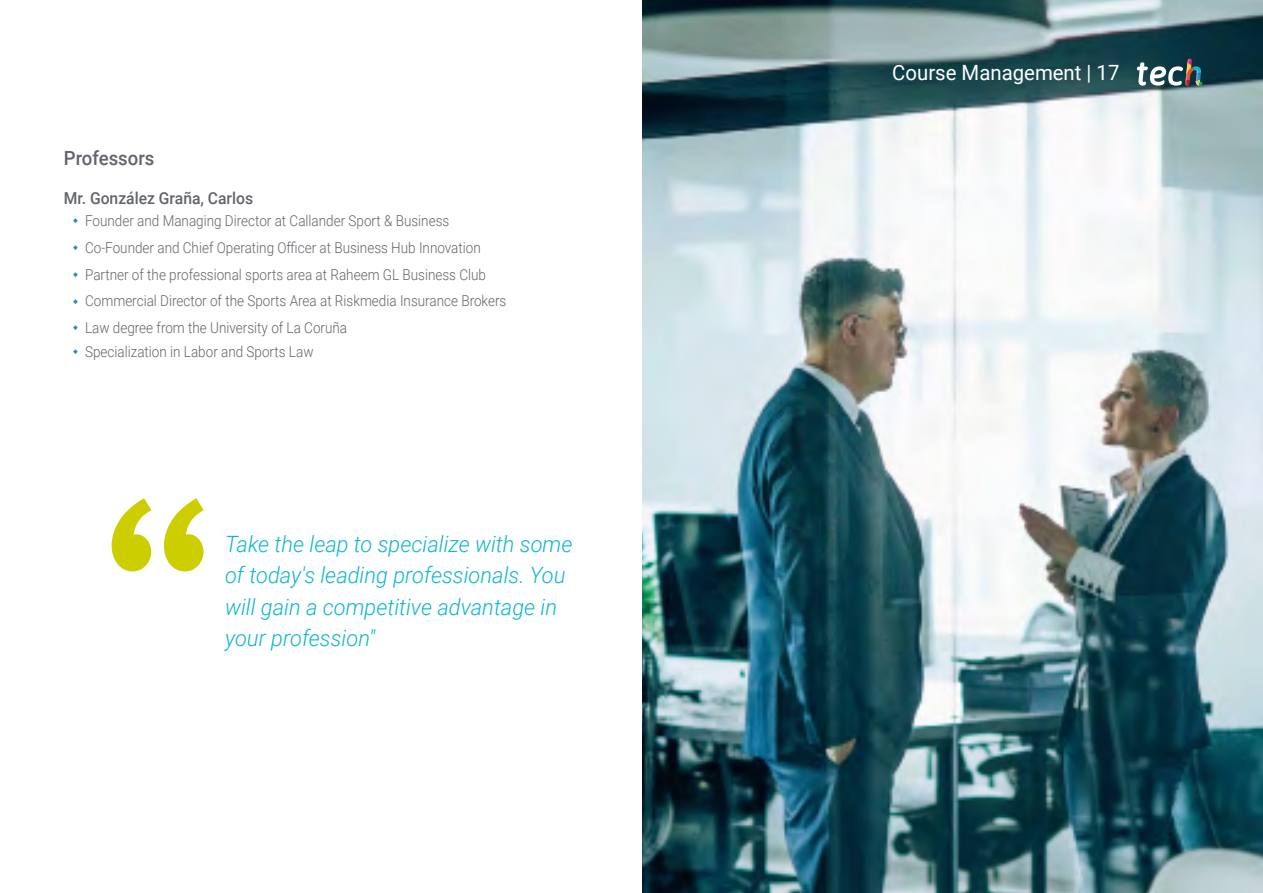
<style>
.page{position:relative;width:1263px;height:893px;background:#fff}
.page>*{position:absolute;margin:0;border:0;box-sizing:border-box;transform-origin:0 0}
.t1{font:italic 300 22.5px/31.5px "Roboto";color:#0fb6cf}
.t2{font:21px "Roboto";color:#fff}
.t3{font:500 19.5px "Roboto";color:#61646a;scale:.95 1}
.t4{font:500 16.5px "Roboto";color:#61646a;scale:.95 1}
.t5{font:300 15px/26.7px "Roboto";color:#61646a;scale:.9 1}
</style>
<div class="page">
<img style="left:642px;top:0;width:621px;height:893px">
<svg style="left:112px;top:498px;width:92px;height:73px"></svg>
<svg style="left:1137px;top:59px;width:65px;height:27px"></svg>
<h3 class="t3" style="left:64px;top:144px;width:97px">Professors</h3>
<p class="t4" style="left:64px;top:186px;width:201px">Mr. González Graña, Carlos</p>
<p class="t5" style="left:85px;top:207px;width:470px">Founder and Managing Director at Callander Sport &amp; Business Co-Founder and Chief Operating Officer at Business Hub Innovation Partner of the professional sports area at Raheem GL Business Club Commercial Director of the Sports Area at Riskmedia Insurance Brokers Law degree from the University of La Coruña</p>
<p class="t5" style="left:85px;top:338px;width:255px">Specialization in Labor and Sports Law</p>
<h1 class="t1" style="left:225px;top:527px;width:349px">Take the leap to specialize with some of today's leading professionals. You will gain a competitive advantage in your profession"</h1>
<h2 class="t2" style="left:892px;top:57px;width:229px">Course Management | 17</h2>
</div>
